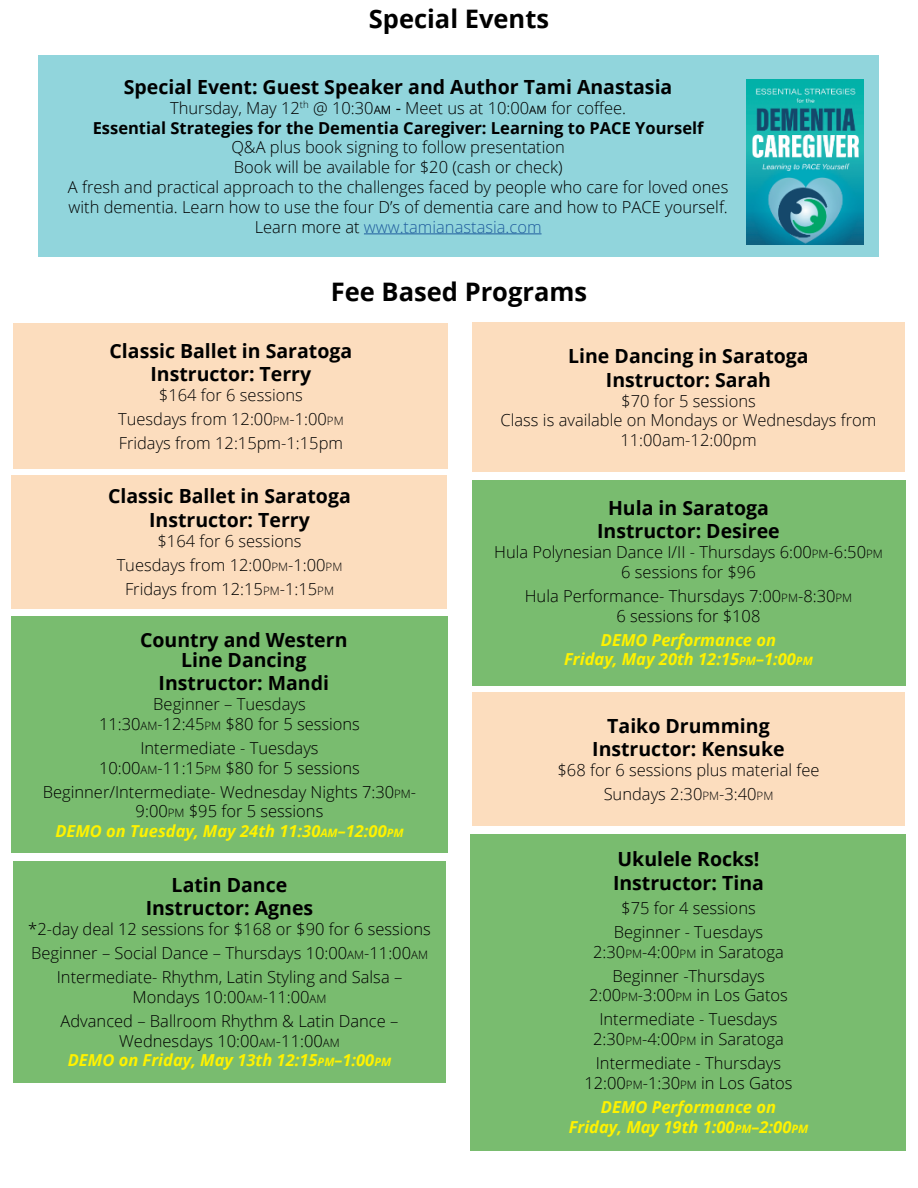
<style>
.page{position:relative;width:918px;height:1188px;background:#fff}
.page>*{position:absolute;margin:0;border:0;box-sizing:border-box;transform-origin:0 0}
.t1{font:700 25.5px "Open Sans";color:#000}
.t2{font:700 19.5px/23.4px "Open Sans";color:#000;text-align:center}
.t3{font:300 16.5px/24px "Open Sans";color:#000;text-align:center}
.t4{font:italic 700 16.5px/19.8px "Open Sans";color:#fff200;text-align:center}
.t5{font:700 16.5px/19.8px "Open Sans";color:#000;text-align:center}
.s1{font-weight:300}
.s2{font-weight:400;font-size:11.55px}
.s3{font-weight:400}
.s4{color:#215e9e}
.s5{font-size:11.55px}
.s6{font-weight:700;font-style:italic;color:#fff200}
.s7{font-weight:700;font-style:italic;font-size:11.55px;color:#fff200}
.s8{font-weight:300;font-style:normal;color:#000}
.s9{font-weight:300;font-style:normal;font-size:11.55px;color:#000}
</style>
<div class="page">
<div style="left:39px;top:55px;width:840px;height:201px;background:#91d5dc"></div>
<hr style="left:364px;top:233px;width:178px;height:1px;background:#215e9e">
<img style="left:747px;top:80px;width:117px;height:165px">
<div style="left:14px;top:323px;width:434px;height:146px;background:#fcddbe"></div>
<div style="left:12px;top:475px;width:435px;height:133px;background:#fcddbe"></div>
<div style="left:11px;top:616px;width:437px;height:237px;background:#79bc6f"></div>
<div style="left:13px;top:861px;width:433px;height:222px;background:#79bc6f"></div>
<div style="left:472px;top:322px;width:433px;height:150px;background:#fcddbe"></div>
<div style="left:472px;top:480px;width:433px;height:205px;background:#79bc6f"></div>
<div style="left:472px;top:692px;width:433px;height:134px;background:#fcddbe"></div>
<div style="left:471px;top:834px;width:435px;height:316px;background:#79bc6f"></div>
<h1 class="t1" style="left:369px;top:0;width:182px">Special Events</h1>
<p class="t2" style="left:124px;top:75px;width:550px">Special Event: Guest Speaker and Author Tami Anastasia</p>
<p class="t5" style="left:93px;top:98px;width:612px"><span class="s1">Thursday, May 12</span><sup>th</sup> <span class="s1">@ 10:30</span><span class="s2">AM</span> <span class="s3">-</span> <span class="s1">Meet us at 10:00</span><span class="s2">AM</span> <span class="s1">for coffee.<br></span>Essential Strategies for the Dementia Caregiver: Learning to PACE Yourself</p>
<p class="t3" style="left:68px;top:137px;width:662px;line-height:19.8px">Q&amp;A plus book signing to follow presentation<br>Book will be available for $20 (cash or check)<br>A fresh and practical approach to the challenges faced by people who care for loved ones with dementia. Learn how to use the four D’s of dementia care and how to PACE yourself.<br>Learn more at <span class="s4">www.tamianastasia.com</span></p>
<h1 class="t1" style="left:331px;top:273px;width:258px">Fee Based Programs</h1>
<p class="t2" style="left:110px;top:338px;width:244px">Classic Ballet in Saratoga<br>Instructor: Terry</p>
<p class="t3" style="left:118px;top:382px;width:227px">$164 for 6 sessions<br>Tuesdays from 12:00<span class="s5">PM</span>-1:00<span class="s5">PM<br></span>Fridays from 12:15pm-1:15pm</p>
<p class="t2" style="left:108px;top:484px;width:244px">Classic Ballet in Saratoga<br>Instructor: Terry</p>
<p class="t3" style="left:117px;top:528px;width:227px">$164 for 6 sessions<br>Tuesdays from 12:00<span class="s5">PM</span>-1:00<span class="s5">PM<br></span>Fridays from 12:15<span class="s5">PM</span>-1:15<span class="s5">PM</span></p>
<p class="t2" style="left:140px;top:630px;width:209px;line-height:19.5px">Country and Western<br>Line Dancing</p>
<p class="t2" style="left:159px;top:671px;width:172px">Instructor: Mandi</p>
<p class="t3" style="left:99px;top:694px;width:262px;line-height:19.8px">Beginner – Tuesdays<br>11:30<span class="s5">AM</span>-12:45<span class="s5">PM</span> $80 for 5 sessions</p>
<p class="t3" style="left:99px;top:737px;width:262px;line-height:19.8px">Intermediate - Tuesdays<br>10:00<span class="s5">AM</span>-11:15<span class="s5">PM</span> $80 for 5 sessions</p>
<p class="t3" style="left:43px;top:781px;width:375px;line-height:19.8px">Beginner/Intermediate- Wednesday Nights 7:30<span class="s5">PM</span>-<br>9:00<span class="s5">PM</span> $95 for 5 sessions<br><span class="s6">DEMO on Tuesday, May 24th 11:30</span><span class="s7">AM</span><span class="s6">–12:00</span><span class="s7">PM</span></p>
<p class="t2" style="left:146px;top:873px;width:169px">Latin Dance<br>Instructor: Agnes</p>
<p class="t3" style="left:28px;top:917px;width:404px">*2-day deal 12 sessions for $168 or $90 for 6 sessions<br>Beginner – Social Dance – Thursdays 10:00<span class="s5">AM</span>-11:00<span class="s5">AM<br></span>Intermediate- Rhythm, Latin Styling and Salsa –</p>
<p class="t3" style="left:61px;top:984px;width:339px">Mondays 10:00<span class="s5">AM</span>-11:00<span class="s5">AM<br></span>Advanced – Ballroom Rhythm &amp; Latin Dance –</p>
<p class="t4" style="left:68px;top:1030px;width:325px"><span class="s8">Wednesdays 10:00</span><span class="s9">AM</span><span class="s8">-11:00</span><span class="s9">AM<br></span>DEMO on Friday, May 13th 12:15<span class="s5">PM</span>–1:00<span class="s5">PM</span></p>
<p class="t2" style="left:568px;top:344px;width:242px">Line Dancing in Saratoga<br>Instructor: Sarah</p>
<p class="t3" style="left:501px;top:390px;width:377px;line-height:19.8px">$70 for 5 sessions<br>Class is available on Mondays or Wednesdays from<br>11:00am-12:00pm</p>
<p class="t2" style="left:597px;top:496px;width:184px">Hula in Saratoga<br>Instructor: Desiree</p>
<p class="t3" style="left:494px;top:542px;width:390px;line-height:19.8px">Hula Polynesian Dance I/II - Thursdays 6:00<span class="s5">PM</span>-6:50<span class="s5">PM<br></span>6 sessions for $96</p>
<p class="t3" style="left:525px;top:585px;width:329px;line-height:19.8px">Hula Performance- Thursdays 7:00<span class="s5">PM</span>-8:30<span class="s5">PM<br></span>6 sessions for $108</p>
<p class="t4" style="left:564px;top:629px;width:250px">DEMO Performance on<br>Friday, May 20th 12:15<span class="s5">PM</span>–1:00<span class="s5">PM</span></p>
<p class="t2" style="left:592px;top:714px;width:194px">Taiko Drumming<br>Instructor: Kensuke</p>
<p class="t3" style="left:558px;top:758px;width:263px">$68 for 6 sessions plus material fee<br>Sundays 2:30<span class="s5">PM</span>-3:40<span class="s5">PM</span></p>
<p class="t2" style="left:613px;top:847px;width:152px;text-align:left">Ukulele Rocks!<br>Instructor: Tina</p>
<p class="t3" style="left:614px;top:895px;width:151px">$75 for 4 sessions<br>Beginner - Tuesdays</p>
<p class="t3" style="left:593px;top:939px;width:192px">2:30<span class="s5">PM</span>-4:00<span class="s5">PM</span> in Saratoga<br>Beginner -Thursdays</p>
<p class="t3" style="left:589px;top:983px;width:200px">2:00<span class="s5">PM</span>-3:00<span class="s5">PM</span> in Los Gatos<br>Intermediate - Tuesdays</p>
<p class="t3" style="left:593px;top:1027px;width:192px;text-align:left">2:30<span class="s5">PM</span>-4:00<span class="s5">PM</span> in Saratoga<br>Intermediate - Thursdays</p>
<p class="t3" style="left:584px;top:1071px;width:210px">12:00<span class="s5">PM</span>-1:30<span class="s5">PM</span> in Los Gatos<br><span class="s6">DEMO Performance on</span></p>
<p class="t4" style="left:569px;top:1117px;width:241px">Friday, May 19th 1:00<span class="s5">PM</span>–2:00<span class="s5">PM</span></p>
</div>
